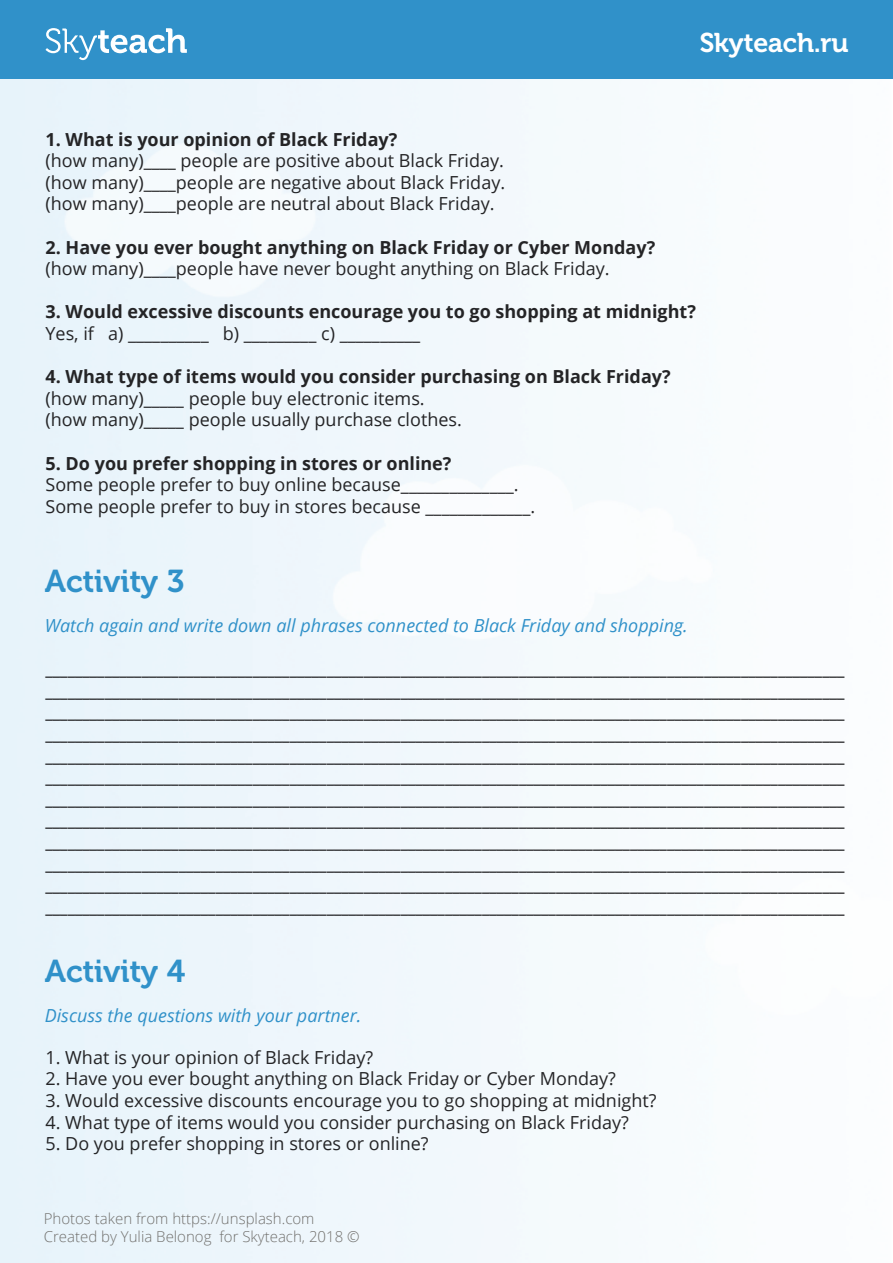
<style>
.page{position:relative;width:893px;height:1263px;background:#fff}
.page>*{position:absolute;margin:0;border:0;box-sizing:border-box;transform-origin:0 0}
.t1{font:31.5px "Museo Cyrl 700";color:#3091c9}
.t2{font:27px "Museo Cyrl 700";color:#fff}
.t3{font:700 18px/21.6px "Open Sans";color:#242426;text-align:justify}
.t4{font:18px/21.6px "Open Sans";color:#242426}
.t5{font:italic 18px "Open Sans";color:#3091c9}
.t6{font:300 15px/18px "Open Sans";color:#72716e}
</style>
<div class="page">
<div style="left:0;top:0;width:893px;height:79px;background:#3091c9"></div>
<svg style="left:46px;top:28px;width:141px;height:32px"></svg>
<h2 class="t2" style="left:700px;top:28px;width:150px">Skyteach.ru</h2>
<p class="t3" style="left:46px;top:128px;width:353px">1. What is your opinion of Black Friday?</p>
<p class="t4" style="left:46px;top:149px;width:461px;text-align:justify">(how many)____ people are positive about Black Friday. (how many)____people are negative about Black Friday. (how many)____people are neutral about Black Friday.</p>
<p class="t3" style="left:46px;top:236px;width:611px">2. Have you ever bought anything on Black Friday or Cyber Monday?</p>
<p class="t4" style="left:46px;top:257px;width:566px">(how many)____people have never bought anything on Black Friday.</p>
<p class="t3" style="left:46px;top:301px;width:652px">3. Would excessive discounts encourage you to go shopping at midnight?</p>
<p class="t4" style="left:46px;top:322px;width:376px">Yes, if a) __________ b) _________ c) __________</p>
<p class="t3" style="left:46px;top:365px;width:627px">4. What type of items would you consider purchasing on Black Friday?</p>
<p class="t4" style="left:46px;top:387px;width:418px">(how many)_____ people buy electronic items. (how many)_____ people usually purchase clothes.</p>
<p class="t3" style="left:46px;top:452px;width:407px">5. Do you prefer shopping in stores or online?</p>
<p class="t4" style="left:46px;top:473px;width:491px">Some people prefer to buy online because______________.<br>Some people prefer to buy in stores because _____________.</p>
<h1 class="t1" style="left:45px;top:563px;width:141px">Activity 3</h1>
<p class="t5" style="left:45px;top:613px;width:644px">Watch again and write down all phrases connected to Black Friday and shopping.</p>
<p class="t3" style="left:46px;top:657px;width:800px">____________________________________________________________________________________________________________ ____________________________________________________________________________________________________________ ____________________________________________________________________________________________________________ ____________________________________________________________________________________________________________ ____________________________________________________________________________________________________________ ____________________________________________________________________________________________________________ ____________________________________________________________________________________________________________ ____________________________________________________________________________________________________________ ____________________________________________________________________________________________________________ ____________________________________________________________________________________________________________ ____________________________________________________________________________________________________________ ____________________________________________________________________________________________________________</p>
<h1 class="t1" style="left:45px;top:953px;width:142px">Activity 4</h1>
<p class="t5" style="left:45px;top:1003px;width:318px">Discuss the questions with your partner.</p>
<p class="t4" style="left:46px;top:1046px;width:329px">1. What is your opinion of Black Friday?</p>
<p class="t4" style="left:46px;top:1068px;width:572px">2. Have you ever bought anything on Black Friday or Cyber Monday?</p>
<p class="t4" style="left:46px;top:1089px;width:613px">3. Would excessive discounts encourage you to go shopping at midnight?</p>
<p class="t4" style="left:46px;top:1111px;width:585px">4. What type of items would you consider purchasing on Black Friday?</p>
<p class="t4" style="left:46px;top:1132px;width:385px">5. Do you prefer shopping in stores or online?</p>
<p class="t6" style="left:44px;top:1209px;width:317px">Photos taken from https://unsplash.com<br>Created by Yulia Belonog for Skyteach, 2018 ©</p>
</div>
